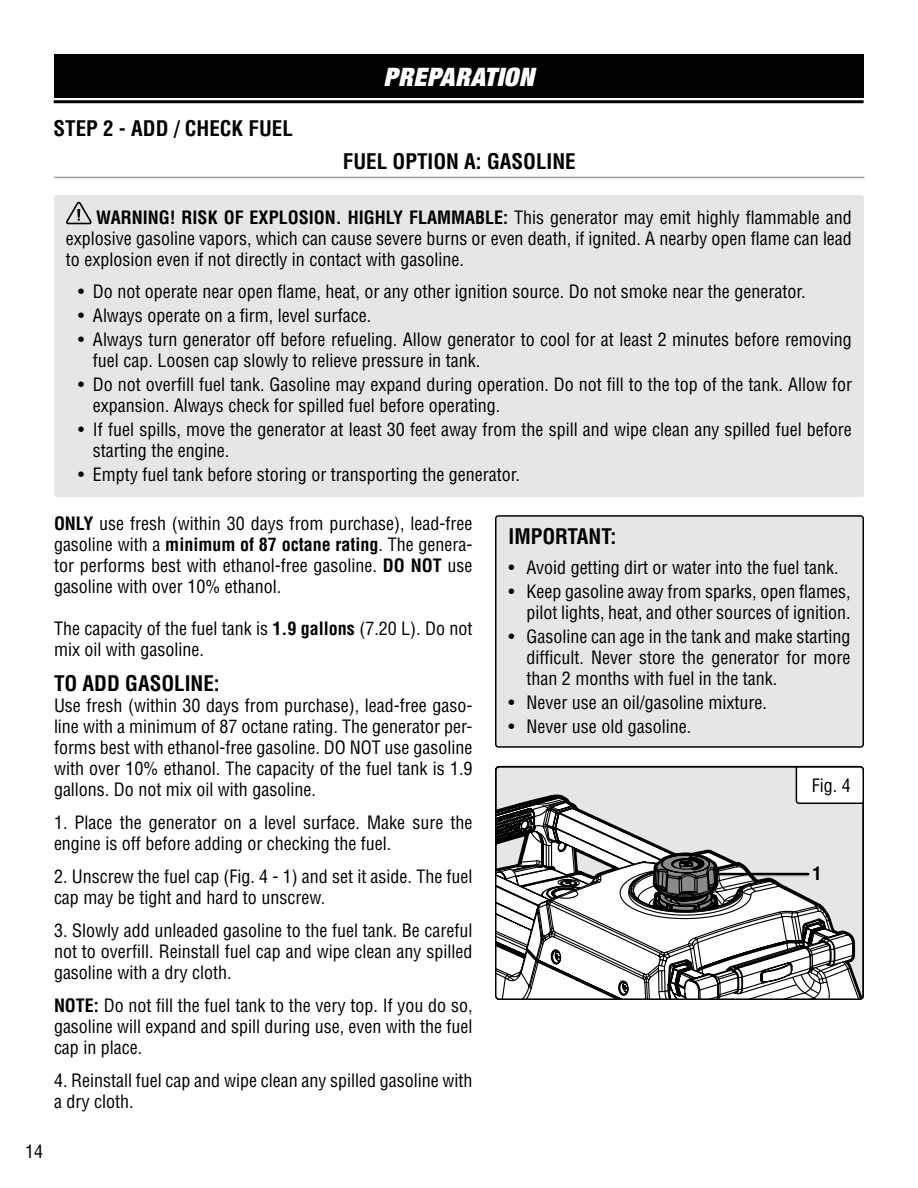
<style>
.page{position:relative;width:918px;height:1188px;background:#fff}
.page>*{position:absolute;margin:0;border:0;box-sizing:border-box;transform-origin:0 0}
.t1{font:italic 900 expanded 25.5px "Helvetica Neue";letter-spacing:.025em;color:#fff}
.t2{font:700 condensed 21px "Helvetica LT Std";color:#000}
.t3{font:condensed 18px/21px "Helvetica LT Std";color:#000}
.t4{font:700 condensed 18px "Helvetica LT Std";color:#000}
.s1{font-weight:700}
</style>
<div class="page">
<div style="left:54px;top:54px;width:810px;height:44px;background:#000101"></div>
<hr style="left:54px;top:100px;width:810px;height:3px;background:#000">
<hr style="left:54px;top:177px;width:810px;height:1px;background:#999">
<div style="left:54px;top:195px;width:810px;height:302px;background:#e6e6e6;border-radius:3px"></div>
<svg style="left:66px;top:202px;width:26px;height:22px"></svg>
<div style="left:496px;top:516px;width:367px;height:231px;background:#e6e6e6;border-radius:3px"></div>
<div style="left:495px;top:515px;width:369px;height:233px;border:2px solid #000101;border-radius:3px"></div>
<svg style="left:496px;top:765px;width:368px;height:234px"></svg>
<div style="left:713px;top:873px;width:97px;height:5px;background:#000;opacity:.5"></div>
<hr style="left:717px;top:873px;width:91px;height:2px;background:#000">
<p class="t2" style="left:54px;top:116px;width:241px">STEP 2 - ADD / CHECK FUEL</p>
<h1 class="t1" style="left:383px;top:61px;width:152px">PREPARATION</h1>
<p class="t2" style="left:343px;top:148px;width:234px">FUEL OPTION A: GASOLINE</p>
<p class="t3" style="left:66px;top:207px;width:787px;text-align:justify;text-indent:30px"><span class="s1">WARNING! RISK OF EXPLOSION. HIGHLY FLAMMABLE:</span> This generator may emit highly flammable and explosive gasoline vapors, which can cause severe burns or even death, if ignited. A nearby open flame can lead to explosion even if not directly in contact with gasoline.</p>
<p class="t3" style="left:78px;top:281px;width:729px">• Do not operate near open flame, heat, or any other ignition source. Do not smoke near the generator.</p>
<p class="t3" style="left:78px;top:305px;width:295px">• Always operate on a firm, level surface.</p>
<p class="t3" style="left:93px;top:329px;width:760px;text-indent:-15px">• Always turn generator off before refueling. Allow generator to cool for at least 2 minutes before removing fuel cap. Loosen cap slowly to relieve pressure in tank.</p>
<p class="t3" style="left:93px;top:374px;width:761px;text-indent:-15px">• Do not overfill fuel tank. Gasoline may expand during operation. Do not fill to the top of the tank. Allow for expansion. Always check for spilled fuel before operating.</p>
<p class="t3" style="left:93px;top:419px;width:760px;text-indent:-15px">• If fuel spills, move the generator at least 30 feet away from the spill and wipe clean any spilled fuel before starting the engine.</p>
<p class="t3" style="left:78px;top:464px;width:444px">• Empty fuel tank before storing or transporting the generator.</p>
<p class="t3" style="left:54px;top:512px;width:420px;text-align:justify"><span class="s1">ONLY</span> use fresh (within 30 days from purchase), lead-free gasoline with a <span class="s1">minimum of 87 octane rating</span>. The genera&shy;tor performs best with ethanol-free gasoline. <span class="s1">DO NOT</span> use gasoline with over 10% ethanol.</p>
<p class="t3" style="left:54px;top:618px;width:420px">The capacity of the fuel tank is <span class="s1">1.9 gallons</span> (7.20 L). Do not mix oil with gasoline.</p>
<p class="t2" style="left:54px;top:670px;width:167px">TO ADD GASOLINE:</p>
<p class="t3" style="left:54px;top:695px;width:420px;text-align:justify">Use fresh (within 30 days from purchase), lead-free gaso&shy;line with a minimum of 87 octane rating. The generator per&shy;forms best with ethanol-free gasoline. DO NOT use gasoline with over 10% ethanol. The capacity of the fuel tank is 1.9 gallons. Do not mix oil with gasoline.</p>
<p class="t3" style="left:54px;top:812px;width:420px">1. Place the generator on a level surface. Make sure the engine is off before adding or checking the fuel.</p>
<p class="t3" style="left:54px;top:866px;width:420px">2. Unscrew the fuel cap (Fig. 4 - 1) and set it aside. The fuel cap may be tight and hard to unscrew.</p>
<p class="t3" style="left:54px;top:920px;width:420px;text-align:justify">3. Slowly add unleaded gasoline to the fuel tank. Be careful not to overfill. Reinstall fuel cap and wipe clean any spilled gasoline with a dry cloth.</p>
<p class="t3" style="left:54px;top:995px;width:420px;text-align:justify"><span class="s1">NOTE:</span> Do not fill the fuel tank to the very top. If you do so, gasoline will expand and spill during use, even with the fuel cap in place.</p>
<p class="t3" style="left:54px;top:1070px;width:420px">4. Reinstall fuel cap and wipe clean any spilled gasoline with a dry cloth.</p>
<p class="t2" style="left:508px;top:524px;width:109px">IMPORTANT:</p>
<p class="t3" style="left:508px;top:557px;width:332px">• Avoid getting dirt or water into the fuel tank.</p>
<p class="t3" style="left:508px;top:581px;width:344px;text-align:right">• Keep gasoline away from sparks, open flames, pilot lights, heat, and other sources of ignition.</p>
<p class="t3" style="left:526px;top:626px;width:326px;text-align:justify;text-indent:-18px">• Gasoline can age in the tank and make starting difficult. Never store the generator for more than 2 months with fuel in the tank.</p>
<p class="t3" style="left:508px;top:692px;width:260px">• Never use an oil/gasoline mixture.</p>
<p class="t3" style="left:508px;top:716px;width:184px">• Never use old gasoline.</p>
<p class="t3" style="left:812px;top:775px;width:40px">Fig. 4</p>
<p class="t4" style="left:813px;top:863px;width:10px">1</p>
<p class="t3" style="left:25px;top:1141px;width:19px">14</p>
</div>
